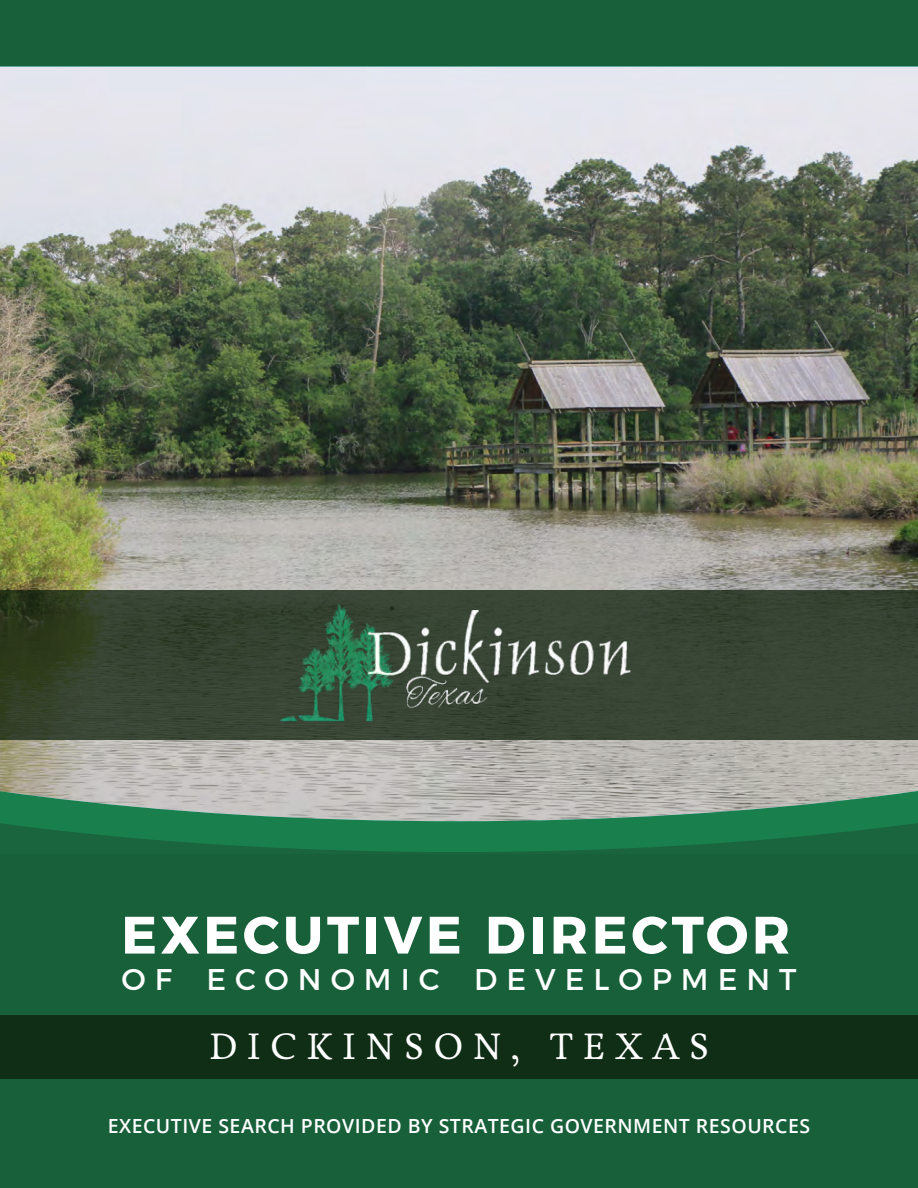
<style>
.page{position:relative;width:918px;height:1188px;background:#176039}
.page>*{position:absolute;margin:0;border:0;box-sizing:border-box;transform-origin:0 0}
.Cover_Header{font:700 52.5px "Montserrat";letter-spacing:.075em;color:#fff}
.Paragraph_Header{font:37.5px "Livory";letter-spacing:.255em;color:#fff}
.Cover_Header-2{font:30px "Montserrat";letter-spacing:.3em;color:#fff}
.Paragraph_Header-2{font:600 19.5px "Open Sans";letter-spacing:.025em;color:#fff}
</style>
<div class="page">
<div style="left:0;top:1015px;width:918px;height:64px;background:#102d15"></div>
<svg style="left:0;top:821px;width:918px;height:31px;fill:#197f4d"></svg>
<img style="left:0;top:67px;width:918px;height:754px">
<svg style="left:0;top:590px;width:918px;height:150px;fill:#384534"></svg>
<img style="left:279px;top:605px;width:354px;height:119px">
<p class="Cover_Header" style="left:122px;top:892px;width:670px">EXECUTIVE DIRECTOR</p>
<p class="Cover_Header-2" style="left:122px;top:955px;width:677px">OF ECONOMIC DEVELOPMENT</p>
<p class="Paragraph_Header" style="left:209px;top:1024px;width:501px">DICKINSON, TEXAS</p>
<p class="Paragraph_Header-2" style="left:108px;top:1112px;width:704px">EXECUTIVE SEARCH PROVIDED BY STRATEGIC GOVERNMENT RESOURCES</p>
</div>
